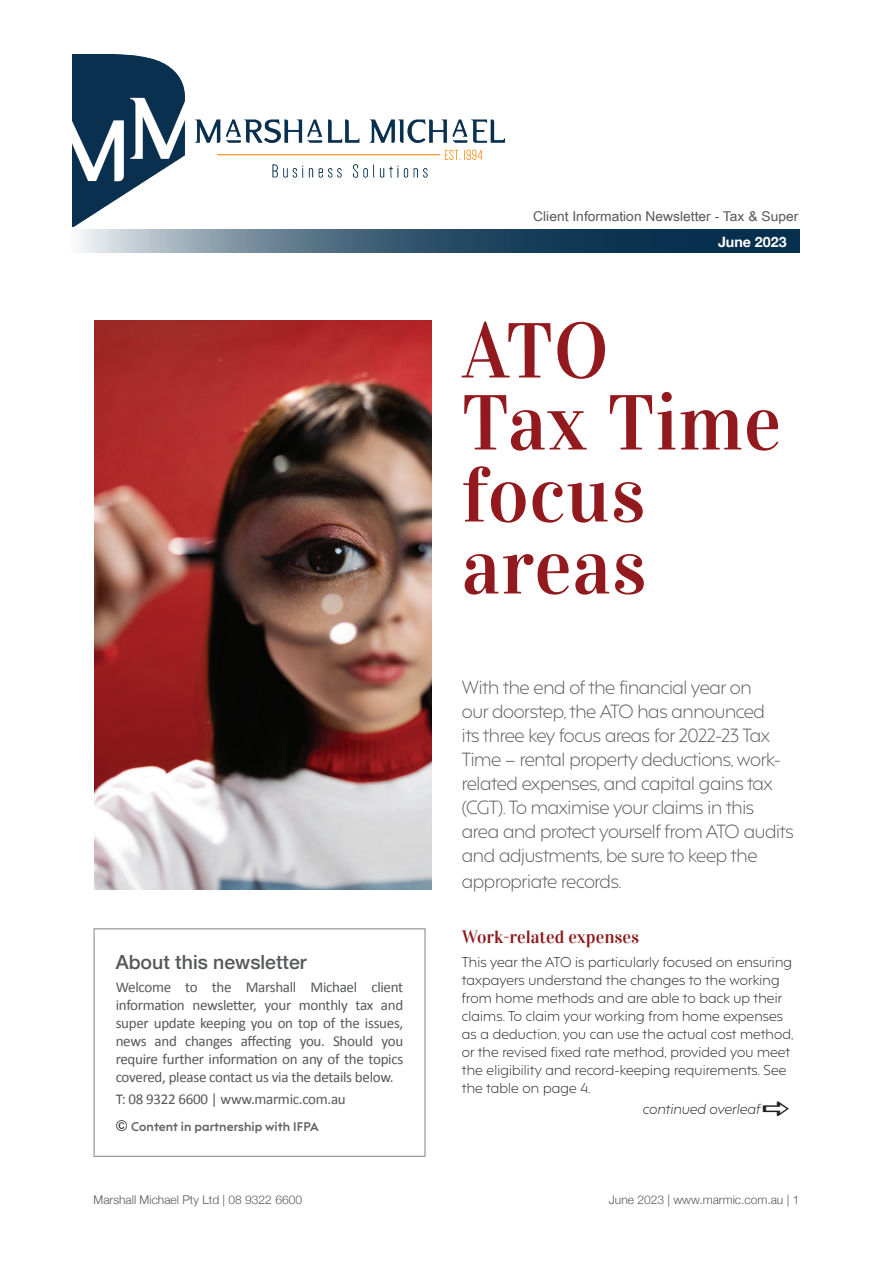
<style>
.page{position:relative;width:893px;height:1263px;background:#fff}
.page>*{position:absolute;margin:0;border:0;box-sizing:border-box;transform-origin:0 0}
.t1{font:78px/72px "Vidaloka";letter-spacing:.01em;color:#92191d}
.t2{font:500 19.5px "Helvetica Neue";color:#57585a}
.t3{font:300 18px/24.2px "F37 Hooj";letter-spacing:-.02em;color:#57585a}
.t4{font:18px "Vidaloka";color:#8c191b}
.t5{font:15px/18px "Calibri";letter-spacing:-.02em;color:#57585a;text-align:justify}
.t6{font:700 14.25px "Helvetica Neue";color:#fff}
.t7{font:300 13.5px/18px "F37 Hooj";letter-spacing:.01em;color:#231f20}
.t8{font:13.5px "Arial Narrow";color:#57585a;scale:1.25 1}
.t9{font:italic 300 13.5px "F37 Hooj";letter-spacing:.01em;color:#231f20}
.t10{font:300 12px "Helvetica Neue";color:#57585a}
.t11{font:700 12px "F37 Hooj";letter-spacing:.01em;color:#636366}
</style>
<div class="page">
<img style="left:94px;top:321px;width:338px;height:568px">
<div style="left:94px;top:928px;width:331px;height:229px;border:1px solid #808285"></div>
<svg style="left:77px;top:229px;width:722px;height:23px;background:#46657b"></svg>
<img style="left:73px;top:55px;width:431px;height:171px">
<p class="t8" style="left:533px;top:207px;width:214px">Client Information Newsletter - Tax &amp; Super</p>
<p class="t6" style="left:718px;top:230px;width:70px">June 2023</p>
<h2 class="t2" style="left:116px;top:947px;width:193px">About this newsletter</h2>
<p class="t5" style="left:116px;top:977px;width:289px">Welcome to the Marshall Michael client information newsletter, your monthly tax and super update keeping you on top of the issues, news and changes affecting you. Should you require further information on any of the topics covered, please contact us via the details below.</p>
<p class="t5" style="left:116px;top:1089px;width:232px">T: 08 9322 6600 | www.marmic.com.au</p>
<p class="t11" style="left:131px;top:1116px;width:189px">Content in partnership with IFPA</p>
<h1 class="t1" style="left:462px;top:315px;width:321px">ATO<br>Tax Time focus areas</h1>
<p class="t3" style="left:462px;top:673px;width:333px">With the end of the financial year on<br>our doorstep, the ATO has announced<br>its three key focus areas for 2022-23 Tax Time – rental property deductions, work&shy;related expenses, and capital gains tax (CGT). To maximise your claims in this area and protect yourself from ATO audits and adjustments, be sure to keep the appropriate records.</p>
<h3 class="t4" style="left:462px;top:926px;width:179px">Work-related expenses</h3>
<p class="t7" style="left:462px;top:951px;width:333px">This year the ATO is particularly focused on ensuring taxpayers understand the changes to the working from home methods and are able to back up their claims. To claim your working from home expenses as a deduction, you can use the actual cost method, or the revised fixed rate method, provided you meet the eligibility and record-keeping requirements. See the table on page 4.</p>
<p class="t9" style="left:642px;top:1097px;width:119px">continued overleaf</p>
<p class="t10" style="left:94px;top:1190px;width:210px">Marshall Michael Pty Ltd | 08 9322 6600</p>
<p class="t10" style="left:609px;top:1190px;width:192px">June 2023 | www.marmic.com.au | 1</p>
</div>
